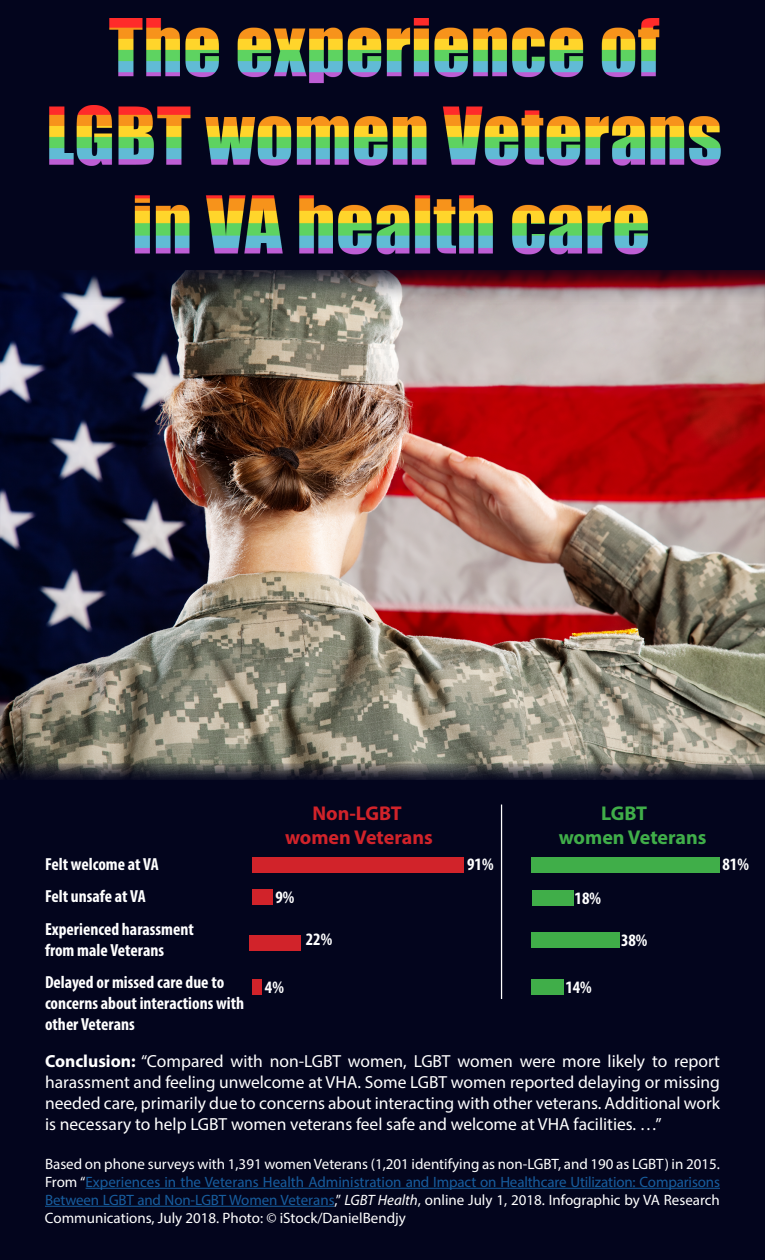
<style>
.page{position:relative;width:765px;height:1260px;background:#fff}
.page>*{position:absolute;margin:0;border:0;box-sizing:border-box;transform-origin:0 0}
.t1{font:700 20px "Myriad Pro";color:#d1232a}
.t2{font:700 20px "Myriad Pro";color:#40ae49}
.t3{font:17.5px/21px "Myriad Pro";color:#fff;text-align:justify}
.Body{font:700 condensed 17.5px/21px "Myriad Pro";color:#fff}
.t4{font:15px/18px "Myriad Pro";color:#fff;text-align:justify}
.s1{font-weight:700}
.s2{color:#175d9e}
.s3{font-style:italic}
</style>
<div class="page">
<img style="left:0;top:0;width:765px;height:1260px">
<hr style="left:86px;top:1188px;width:634px;height:1px;background:#175d9e">
<hr style="left:45px;top:1206px;width:290px;height:1px;background:#175d9e">
<hr style="left:501px;top:805px;width:1px;height:194px;background:#fff">
<div style="left:252px;top:857px;width:212px;height:15px;background:#d1232a"></div>
<div style="left:252px;top:889px;width:21px;height:16px;background:#d1232a"></div>
<div style="left:250px;top:935px;width:51px;height:16px;background:#d1232a"></div>
<div style="left:252px;top:979px;width:9px;height:16px;background:#d1232a"></div>
<div style="left:532px;top:857px;width:188px;height:15px;background:#40ae49"></div>
<div style="left:532px;top:890px;width:41px;height:16px;background:#40ae49"></div>
<div style="left:532px;top:932px;width:88px;height:16px;background:#40ae49"></div>
<div style="left:532px;top:979px;width:32px;height:15px;background:#40ae49"></div>
<h1 class="t1" style="left:312px;top:800px;width:91px">Non-LGBT</h1>
<h1 class="t2" style="left:601px;top:800px;width:47px">LGBT</h1>
<h1 class="t1" style="left:285px;top:824px;width:149px">women Veterans</h1>
<h1 class="t2" style="left:559px;top:824px;width:149px">women Veterans</h1>
<p class="Body" style="left:45px;top:853px;width:115px">Felt welcome at VA</p>
<p class="Body" style="left:45px;top:886px;width:102px">Felt unsafe at VA</p>
<p class="Body" style="left:45px;top:918px;width:150px">Experienced harassment from male Veterans</p>
<p class="Body" style="left:45px;top:971px;width:201px">Delayed or missed care due to concerns about interactions with other Veterans</p>
<p class="t3" style="left:45px;top:1050px;width:677px"><span class="s1">Conclusion:</span> “Compared with non-LGBT women, LGBT women were more likely to report harassment and feeling unwelcome at VHA. Some LGBT women reported delaying or missing needed care, primarily due to concerns about interacting with other veterans. Additional work is necessary to help LGBT women veterans feel safe and welcome at VHA facilities. …”</p>
<p class="t4" style="left:45px;top:1155px;width:677px">Based on phone surveys with 1,391 women Veterans (1,201 identifying as non-LGBT, and 190 as LGBT) in 2015.<br>From “<span class="s2">Experiences in the Veterans Health Administration and Impact on Healthcare Utilization: Comparisons Between LGBT and Non-LGBT Women Veterans</span>,” <span class="s3">LGBT Health</span>, online July 1, 2018. Infographic by VA Research Communications, July 2018. Photo: © iStock/DanielBendjy</p>
<p class="Body" style="left:467px;top:853px;width:28px">91%</p>
<p class="Body" style="left:722px;top:853px;width:28px">81%</p>
<p class="Body" style="left:275px;top:887px;width:20px">9%</p>
<p class="Body" style="left:575px;top:888px;width:28px">18%</p>
<p class="Body" style="left:306px;top:928px;width:28px">22%</p>
<p class="Body" style="left:621px;top:930px;width:28px">38%</p>
<p class="Body" style="left:565px;top:976px;width:28px">14%</p>
<p class="Body" style="left:265px;top:977px;width:20px">4%</p>
</div>
